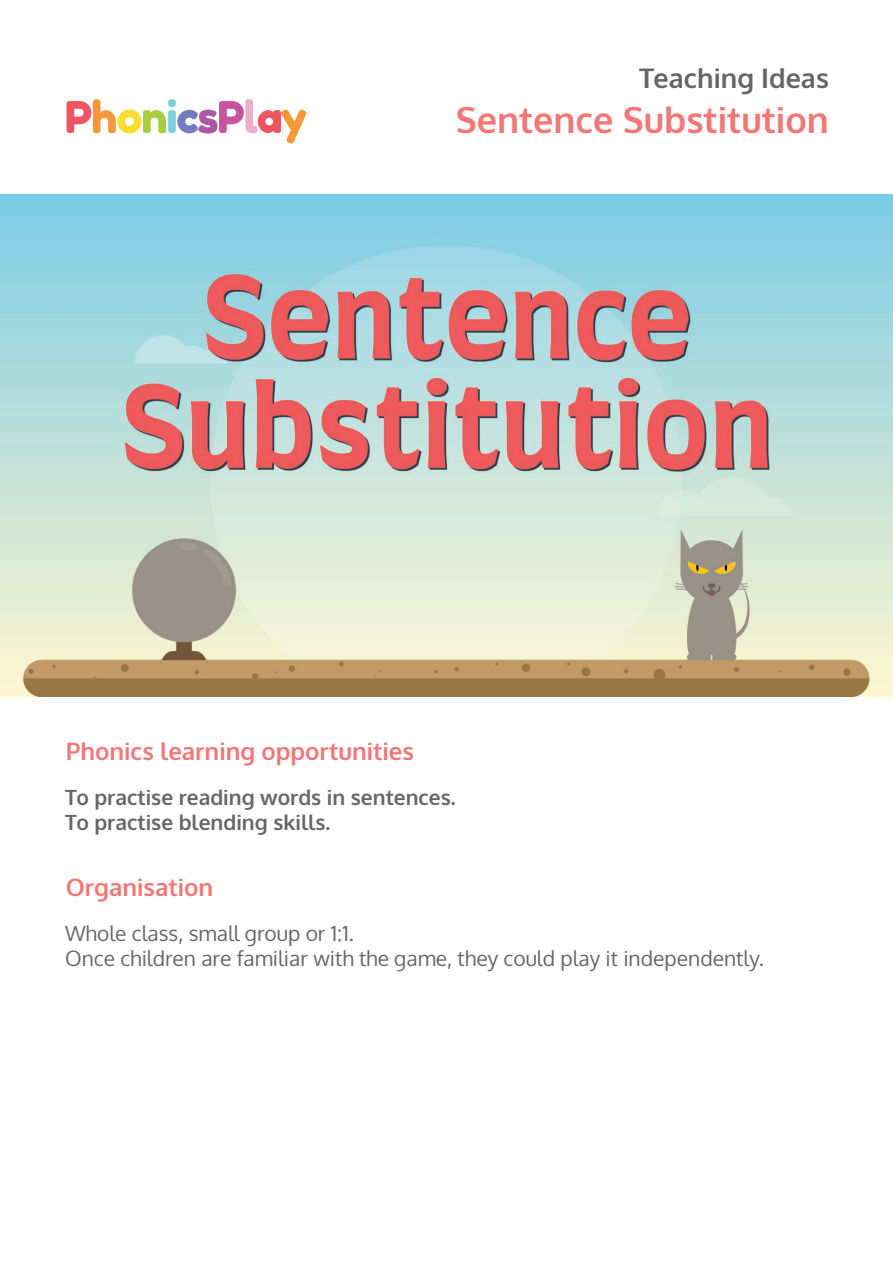
<style>
.page{position:relative;width:893px;height:1263px;background:#fff}
.page>*{position:absolute;margin:0;border:0;box-sizing:border-box;transform-origin:0 0}
.t1{font:700 36px "Oxygen";color:#f27776}
.t2{font:700 27px "Oxygen";color:#666}
.t3{font:700 24px "Oxygen";color:#f27776}
.t4{font:21px/25.2px "Oxygen";color:#666766}
.t5{font:700 21px/25.2px "Oxygen";color:#666766}
</style>
<div class="page">
<img style="left:0;top:194px;width:893px;height:502px">
<svg style="left:67px;top:99px;width:239px;height:44px"></svg>
<p class="t2" style="left:639px;top:61px;width:191px">Teaching Ideas</p>
<h1 class="t1" style="left:456px;top:97px;width:375px">Sentence Substitution</h1>
<p class="t3" style="left:66px;top:736px;width:349px">Phonics learning opportunities</p>
<p class="t5" style="left:65px;top:785px;width:392px">To practise reading words in sentences.<br>To practise blending skills.</p>
<p class="t3" style="left:66px;top:872px;width:149px">Organisation</p>
<p class="t4" style="left:65px;top:921px;width:700px">Whole class, small group or 1:1.<br>Once children are familiar with the game, they could play it independently.</p>
</div>
